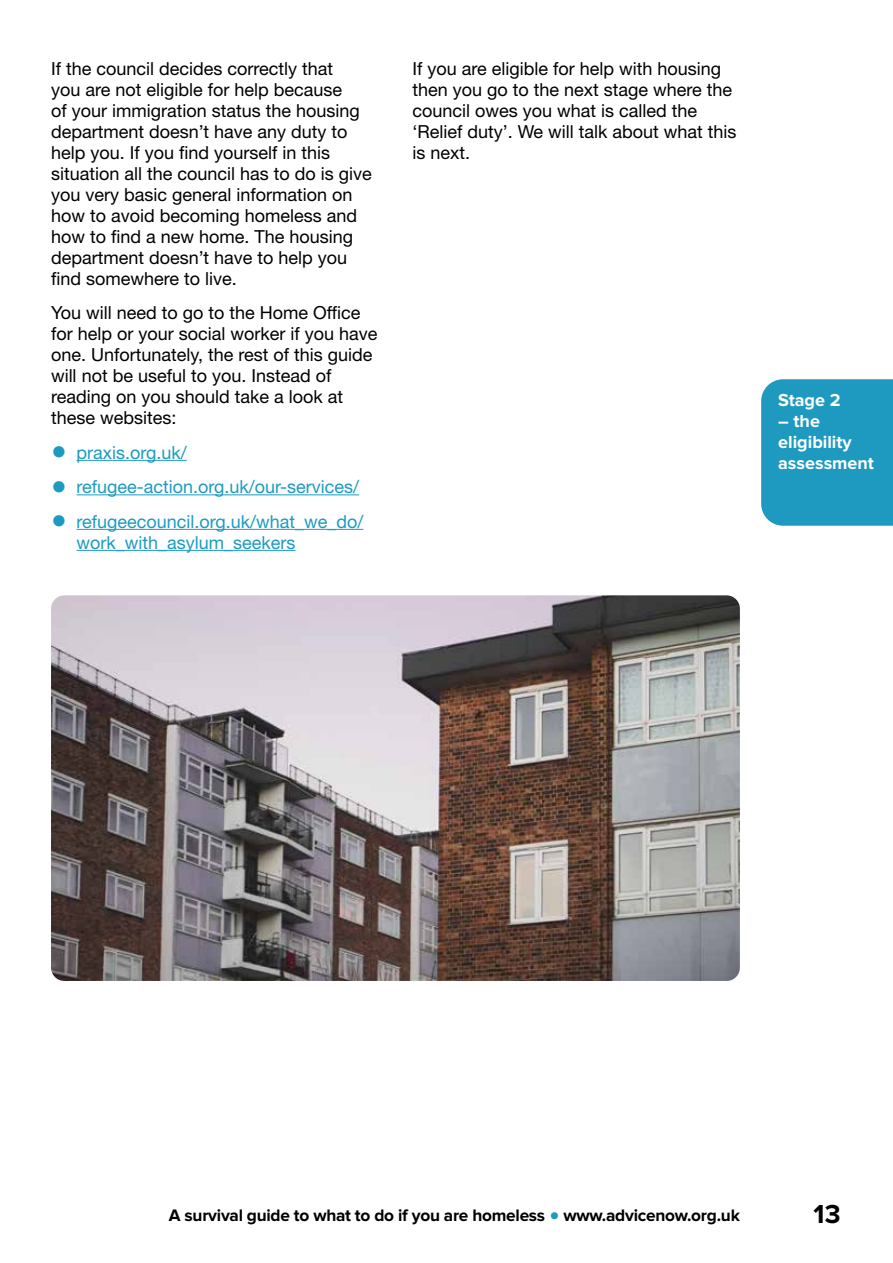
<style>
.page{position:relative;width:893px;height:1263px;background:#fff}
.page>*{position:absolute;margin:0;border:0;box-sizing:border-box;transform-origin:0 0}
.t1{font:700 27px "Proxima Nova";color:#000}
.t2{font:18px/21px "Helvetica Neue LT Std";color:#000}
.t3{font:18px/21px "Helvetica Neue LT Std";color:#1e9ac1}
.t4{font:700 18px/21px "Proxima Nova";color:#fff}
.t5{font:700 17.25px "Proxima Nova";letter-spacing:-.015em;color:#000}
.s1{font-size:31.5px}
.s2{font-size:30px;color:#1e9ac1}
</style>
<div class="page">
<div style="left:761px;top:379px;width:132px;height:147px;background:#1e9ac1"></div>
<hr style="left:77px;top:460px;width:110px;height:1px;background:#1e9ac1">
<hr style="left:77px;top:494px;width:282px;height:1px;background:#1e9ac1">
<hr style="left:77px;top:529px;width:286px;height:1px;background:#1e9ac1">
<hr style="left:77px;top:550px;width:219px;height:1px;background:#1e9ac1">
<img style="left:51px;top:595px;width:689px;height:386px">
<p class="t2" style="left:51px;top:57px;width:322px">If the council decides correctly that<br>you are not eligible for help because<br>of your immigration status the housing department doesn’t have any duty to help you. If you find yourself in this situation all the council has to do is give you very basic general information on how to avoid becoming homeless and how to find a new home. The housing department doesn’t have to help you find somewhere to live.</p>
<p class="t2" style="left:51px;top:302px;width:328px">You will need to go to the Home Office for help or your social worker if you have one. Unfortunately, the rest of this guide will not be useful to you. Instead of reading on you should take a look at these websites:</p>
<p class="t3" style="left:51px;top:441px;width:137px"><span class="s1">•</span> praxis.org.uk/</p>
<p class="t3" style="left:51px;top:476px;width:310px"><span class="s1">•</span> refugee-action.org.uk/our-services/</p>
<p class="t3" style="left:77px;top:510px;width:288px;text-indent:-26px"><span class="s1">•</span> refugeecouncil.org.uk/what_we_do/ work_with_asylum_seekers</p>
<p class="t2" style="left:412px;top:57px;width:325px">If you are eligible for help with housing then you go to the next stage where the council owes you what is called the ‘Relief duty’. We will talk about what this is next.</p>
<p class="t4" style="left:778px;top:390px;width:64px">Stage 2</p>
<p class="t4" style="left:778px;top:411px;width:97px">– the eligibility assessment</p>
<p class="t5" style="left:169px;top:1207px;width:572px">A survival guide to what to do if you are homeless <span class="s2">•</span> www.advicenow.org.uk</p>
<h1 class="t1" style="left:814px;top:1202px;width:28px">13</h1>
</div>
